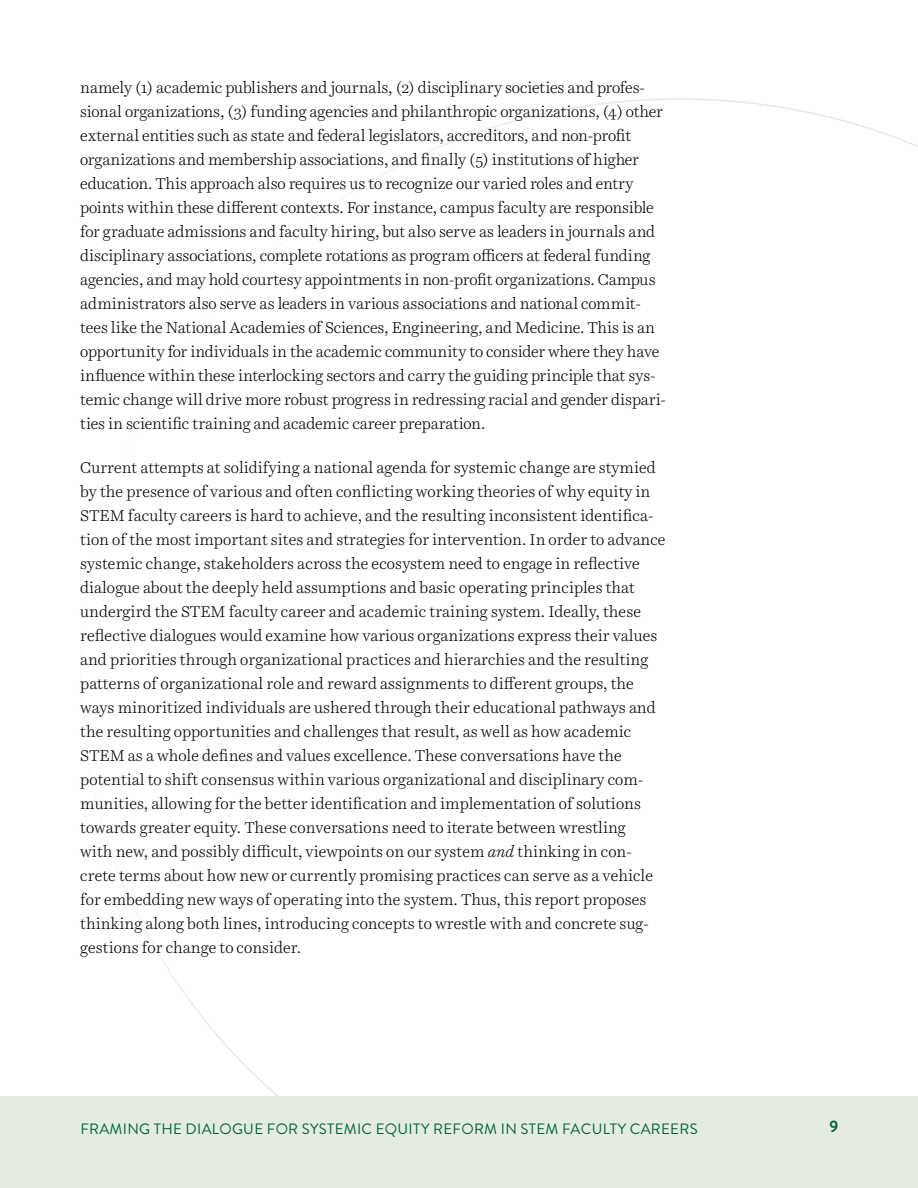
<style>
.page{position:relative;width:918px;height:1188px;background:#fff}
.page>*{position:absolute;margin:0;border:0;box-sizing:border-box;transform-origin:0 0}
.t1{font:700 16.5px "Brandon Grotesque";color:#00633a}
.t2{font:300 15.75px/24px "Harriet Text";color:#000}
.t3{font:15px "Brandon Grotesque";letter-spacing:.02em;color:#00633a}
.s1{font-style:italic}
</style>
<div class="page">
<div style="left:0;top:1096px;width:918px;height:92px;background:#e4ecdf"></div>
<p class="t2" style="left:80px;top:75px;width:587px">namely (1) academic publishers and journals, (2) disciplinary societies and profes&shy;sional organizations, (3) funding agencies and philanthropic organizations, (4) other external entities such as state and federal legislators, accreditors, and non-profit organizations and membership associations, and finally (5) institutions of higher education. This approach also requires us to recognize our varied roles and entry points within these different contexts. For instance, campus faculty are responsible for graduate admissions and faculty hiring, but also serve as leaders in journals and disciplinary associations, complete rotations as program officers at federal funding agencies, and may hold courtesy appointments in non-profit organizations. Campus administrators also serve as leaders in various associations and national commit&shy;tees like the National Academies of Sciences, Engineering, and Medicine. This is an opportunity for individuals in the academic community to consider where they have influence within these interlocking sectors and carry the guiding principle that sys&shy;temic change will drive more robust progress in redressing racial and gender dispari&shy;ties in scientific training and academic career preparation.</p>
<p class="t2" style="left:80px;top:456px;width:587px">Current attempts at solidifying a national agenda for systemic change are stymied by the presence of various and often conflicting working theories of why equity in STEM faculty careers is hard to achieve, and the resulting inconsistent identifica&shy;tion of the most important sites and strategies for intervention. In order to advance systemic change, stakeholders across the ecosystem need to engage in reflective dialogue about the deeply held assumptions and basic operating principles that undergird the STEM faculty career and academic training system. Ideally, these reflective dialogues would examine how various organizations express their values and priorities through organizational practices and hierarchies and the resulting patterns of organizational role and reward assignments to different groups, the ways minoritized individuals are ushered through their educational pathways and the resulting opportunities and challenges that result, as well as how academic STEM as a whole defines and values excellence. These conversations have the potential to shift consensus within various organizational and disciplinary com&shy;munities, allowing for the better identification and implementation of solutions towards greater equity. These conversations need to iterate between wrestling<br>with new, and possibly difficult, viewpoints on our system <span class="s1">and</span> thinking in con&shy;crete terms about how new or currently promising practices can serve as a vehicle for embedding new ways of operating into the system. Thus, this report proposes thinking along both lines, introducing concepts to wrestle with and concrete sug&shy;gestions for change to consider.</p>
<p class="t3" style="left:80px;top:1119px;width:619px">FRAMING THE DIALOGUE FOR SYSTEMIC EQUITY REFORM IN STEM FACULTY CAREERS</p>
<p class="t1" style="left:830px;top:1115px;width:10px">9</p>
</div>
